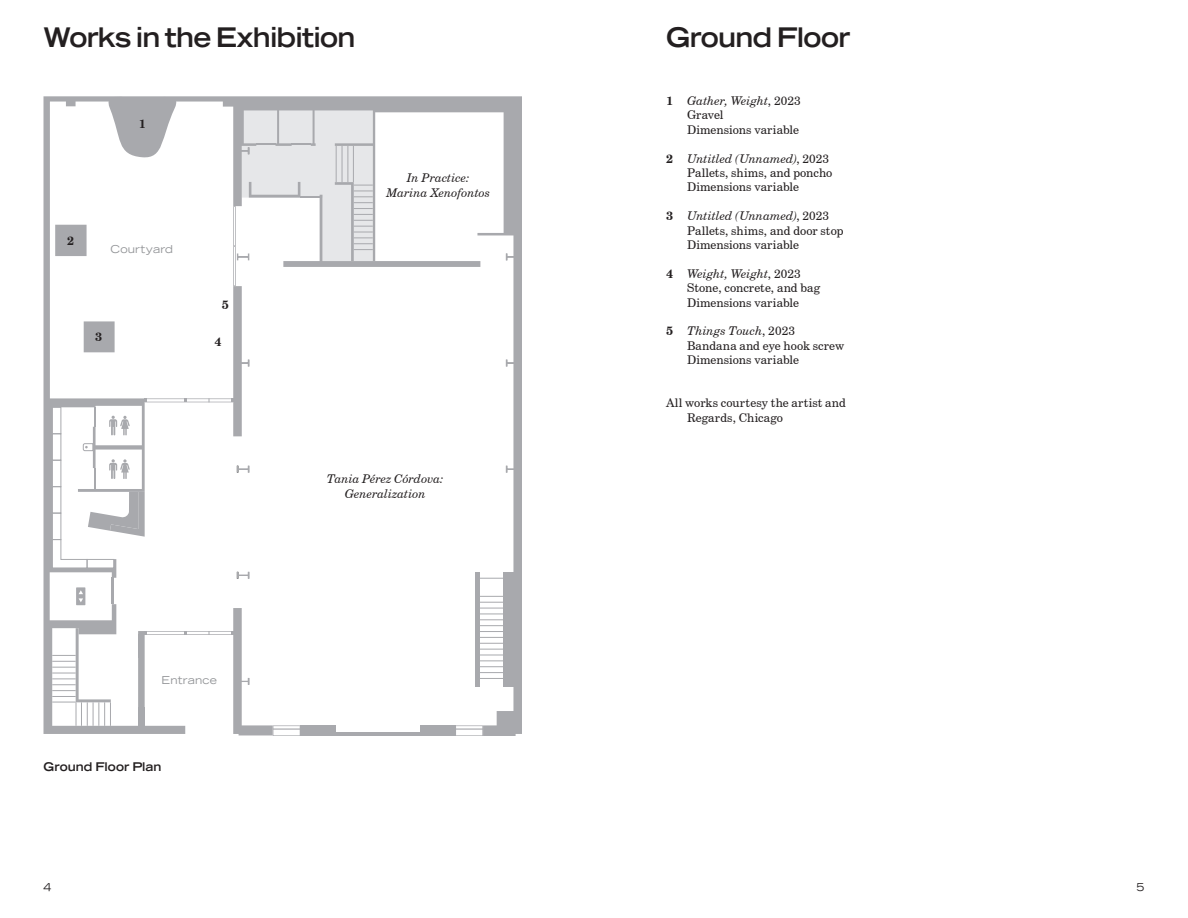
<style>
.page{position:relative;width:1188px;height:918px;background:#fff}
.page>*{position:absolute;margin:0;border:0;box-sizing:border-box;transform-origin:0 0}
.TGE_BD-18pt{font:27px "SC Display Text";letter-spacing:-.025em;color:#231f20}
.CS-8pt-List{font:12px/14.4px "SC Primary Text Roman";letter-spacing:.01em;color:#231f20}
.CS-8pt{font:12px/15px "SC Primary Text Italic";letter-spacing:.005em;color:#231f20;text-align:center}
.CS-8pt-List-2{font:12px "SC Primary Text Italic";color:#231f20}
.TGE_BD-8pt{font:12px "SC Display Text";color:#231f20}
.CS-8pt-2{font:12px "SC Primary Text Bold";color:#231f20}
.TGE_RG-7_25pt{font:10.8px "SC Secondary Text";letter-spacing:.015em;color:#939598}
.t1{font:10.8px "SC Secondary Text";color:#231f20}
.s1{font-family:"SC Primary Text Bold"}
.s2{font-family:"SC Primary Text Roman"}
.s3{font-family:"SC Primary Text Italic"}
</style>
<div class="page">
<svg style="left:44px;top:96px;width:478px;height:639px"></svg>
<hr style="left:94px;top:468px;width:2px;height:21px;background:#a8a9ad">
<hr style="left:94px;top:407px;width:2px;height:20px;background:#a8a9ad">
<svg style="left:505px;top:147px;width:14px;height:8px"></svg>
<svg style="left:236px;top:359px;width:14px;height:8px"></svg>
<svg style="left:236px;top:465px;width:14px;height:8px"></svg>
<svg style="left:236px;top:571px;width:14px;height:8px"></svg>
<svg style="left:505px;top:359px;width:14px;height:8px"></svg>
<svg style="left:505px;top:465px;width:14px;height:8px"></svg>
<svg style="left:505px;top:253px;width:14px;height:8px"></svg>
<svg style="left:52px;top:628px;width:59px;height:98px"></svg>
<svg style="left:480px;top:578px;width:23px;height:1px"></svg>
<svg style="left:480px;top:596px;width:23px;height:83px"></svg>
<svg style="left:83px;top:443px;width:11px;height:8px"></svg>
<div style="left:52px;top:407px;width:9px;height:27px;border:1px solid #a8a9ad"></div>
<div style="left:52px;top:433px;width:9px;height:28px;border:1px solid #a8a9ad"></div>
<div style="left:52px;top:460px;width:9px;height:27px;border:1px solid #a8a9ad"></div>
<div style="left:52px;top:486px;width:9px;height:27px;border:1px solid #a8a9ad"></div>
<hr style="left:112px;top:578px;width:2px;height:26px;background:#a8a9ad">
<div style="left:138px;top:707px;width:7px;height:19px;background:#a8a9ad"></div>
<svg style="left:236px;top:111px;width:244px;height:156px"></svg>
<hr style="left:233px;top:206px;width:3px;height:40px;background:#a8a9ad">
<hr style="left:233px;top:246px;width:3px;height:40px;background:#a8a9ad">
<svg style="left:138px;top:631px;width:9px;height:76px"></svg>
<svg style="left:231px;top:608px;width:69px;height:127px"></svg>
<hr style="left:336px;top:732px;width:84px;height:3px;background:#a8a9ad">
<svg style="left:455px;top:725px;width:28px;height:4px"></svg>
<hr style="left:456px;top:726px;width:26px;height:3px;background:#a8a9ad">
<svg style="left:455px;top:729px;width:28px;height:6px"></svg>
<svg style="left:145px;top:631px;width:88px;height:4px"></svg>
<hr style="left:145px;top:632px;width:88px;height:2px;background:#a8a9ad">
<svg style="left:145px;top:398px;width:88px;height:1px"></svg>
<hr style="left:145px;top:399px;width:88px;height:3px;background:#a8a9ad">
<svg style="left:52px;top:492px;width:93px;height:77px"></svg>
<div style="left:57px;top:226px;width:28px;height:29px;background:#a8a9ad"></div>
<div style="left:55px;top:225px;width:32px;height:31px;border:3px solid #a8a9ad"></div>
<div style="left:85px;top:323px;width:28px;height:28px;background:#a8a9ad"></div>
<div style="left:84px;top:321px;width:31px;height:31px;border:3px solid #a8a9ad"></div>
<svg style="left:102px;top:96px;width:78px;height:62px"></svg>
<div style="left:76px;top:587px;width:9px;height:18px;background:#a8a9ad"></div>
<svg style="left:79px;top:590px;width:4px;height:12px"></svg>
<svg style="left:109px;top:416px;width:21px;height:20px"></svg>
<svg style="left:109px;top:459px;width:21px;height:20px"></svg>
<p class="TGE_BD-18pt" style="left:44px;top:19px;width:314px">Works in the Exhibition</p>
<p class="CS-8pt-2" style="left:139px;top:117px;width:8px">1</p>
<p class="CS-8pt-2" style="left:67px;top:233px;width:8px">2</p>
<p class="TGE_RG-7_25pt" style="left:110px;top:242px;width:64px">Courtyard</p>
<p class="CS-8pt-2" style="left:95px;top:329px;width:8px">3</p>
<p class="CS-8pt-2" style="left:222px;top:297px;width:8px">5</p>
<p class="CS-8pt-2" style="left:214px;top:334px;width:8px">4</p>
<p class="TGE_RG-7_25pt" style="left:162px;top:673px;width:57px">Entrance</p>
<p class="TGE_BD-8pt" style="left:44px;top:759px;width:120px">Ground Floor Plan</p>
<p class="CS-8pt" style="left:387px;top:170px;width:105px">In Practice:<br>Marina Xenofontos</p>
<p class="CS-8pt" style="left:327px;top:471px;width:118px">Tania Pérez Córdova:</p>
<p class="CS-8pt" style="left:345px;top:486px;width:83px">Generalization</p>
<p class="TGE_BD-18pt" style="left:666px;top:19px;width:186px">Ground Floor</p>
<p class="CS-8pt-List-2" style="left:666px;top:93px;width:136px"><span class="s1">1</span> Gather, Weight<span class="s2">, 2023</span></p>
<p class="CS-8pt-List" style="left:687px;top:108px;width:38px">Gravel</p>
<p class="CS-8pt-List" style="left:687px;top:122px;width:114px">Dimensions variable</p>
<p class="CS-8pt-List" style="left:687px;top:151px;width:147px;text-indent:-21px"><span class="s1">2</span> <span class="s3">Untitled (Unnamed)</span>, 2023<br>Pallets, shims, and poncho<br>Dimensions variable</p>
<p class="CS-8pt-List" style="left:687px;top:209px;width:158px;text-indent:-21px"><span class="s1">3</span> <span class="s3">Untitled (Unnamed)</span>, 2023<br>Pallets, shims, and door stop<br>Dimensions variable</p>
<p class="CS-8pt-List" style="left:687px;top:266px;width:135px;text-indent:-21px"><span class="s1">4</span> <span class="s3">Weight, Weight</span>, 2023<br>Stone, concrete, and bag<br>Dimensions variable</p>
<p class="CS-8pt-List" style="left:687px;top:324px;width:159px;text-indent:-21px"><span class="s1">5</span> <span class="s3">Things Touch</span>, 2023<br>Bandana and eye hook screw<br>Dimensions variable</p>
<p class="CS-8pt-List" style="left:687px;top:396px;width:160px;text-indent:-21px">All works courtesy the artist and<br>Regards, Chicago</p>
<p class="t1" style="left:44px;top:880px;width:9px">4</p>
<p class="t1" style="left:1137px;top:880px;width:9px">5</p>
</div>
